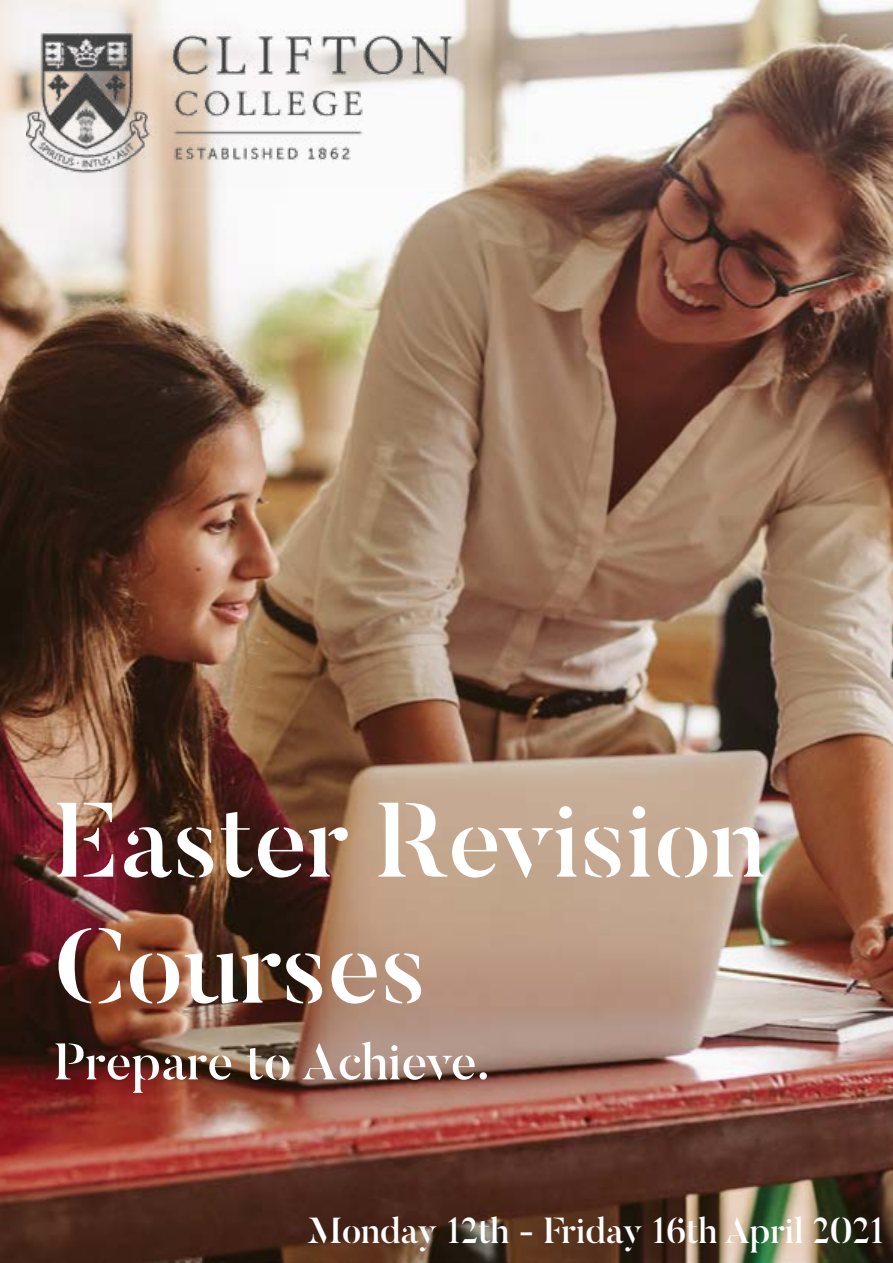
<style>
.page{position:relative;width:893px;height:1263px;background:#fff}
.page>*{position:absolute;margin:0;border:0;box-sizing:border-box;transform-origin:0 0}
.t1{font:500 105px/126px "Butler Stencil";color:#fff}
.t2{font:500 51px "Butler Stencil";color:#fff}
.t3{font:500 36px "Butler Stencil";color:#fff}
</style>
<div class="page">
<img style="left:0;top:0;width:893px;height:1263px">
<img style="left:27px;top:30px;width:498px;height:157px">
<h1 class="t1" style="left:54px;top:777px;width:713px">Easter Revision<br>Courses</h1>
<h2 class="t2" style="left:54px;top:1029px;width:437px">Prepare to Achieve.</h2>
<p class="t3" style="left:308px;top:1207px;width:578px">Monday 12th - Friday 16th April 2021</p>
</div>
